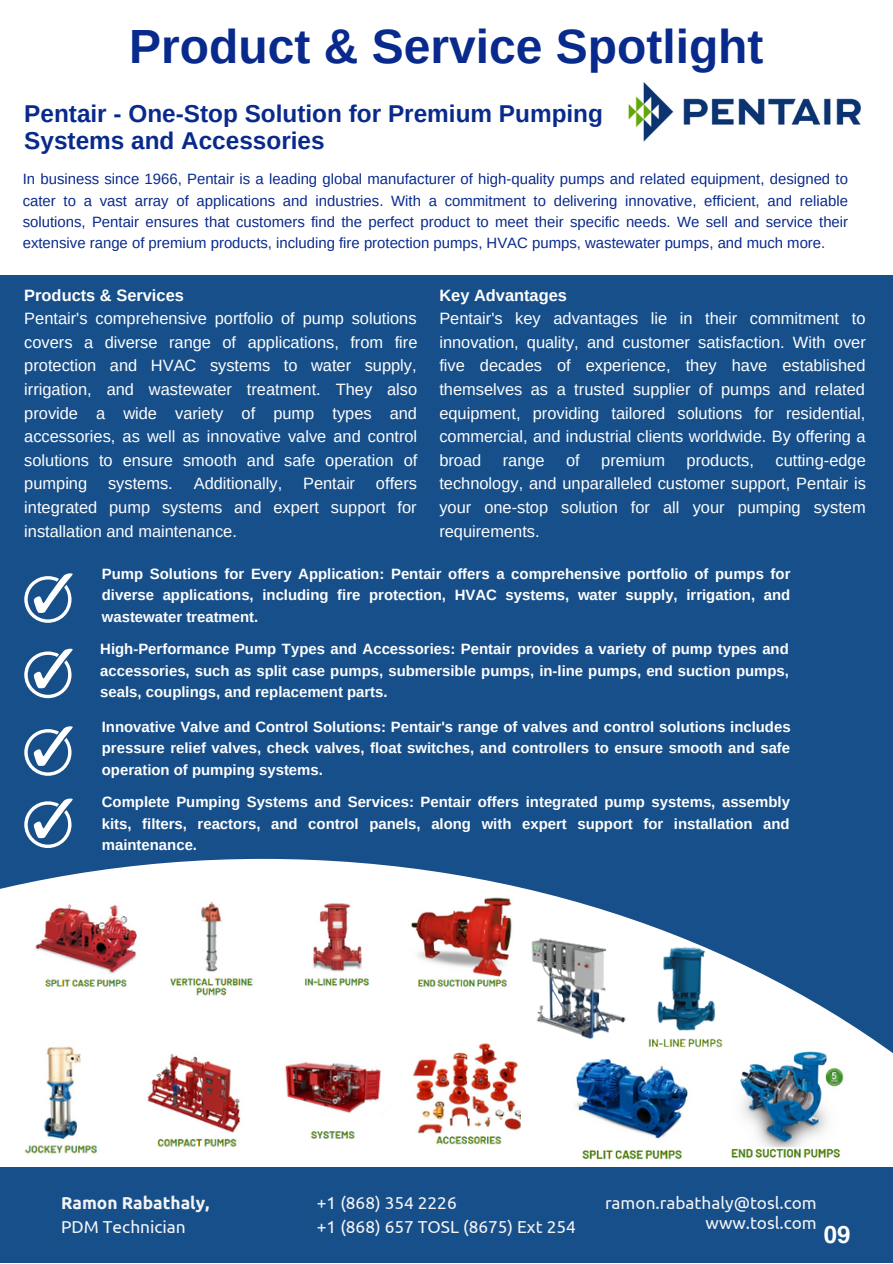
<style>
.page{position:relative;width:893px;height:1264px;background:#fff}
.page>*{position:absolute;margin:0;border:0;box-sizing:border-box;transform-origin:0 0}
.t1{font:700 48px "Arimo";color:#092a8d}
.t2{font:700 24.3px/27px "Arimo";color:#092a8d}
.t3{font:700 24px "Helvetica";color:#fff}
.t4{font:17.25px "Ubuntu";color:#f4f4f4}
.t5{font:700 17.25px "Ubuntu";color:#f4f4f4}
.t6{font:16.35px/23.5px "Arimo";color:#fff;text-align:justify}
.t7{font:700 16.35px "Arimo";color:#fff}
.t8{font:700 14.85px/21.3px "Arimo";color:#fff;text-align:justify}
.t9{font:14.85px/21.3px "Arimo";color:#092a8d;text-align:justify}
</style>
<div class="page">
<div style="left:0;top:275px;width:892px;height:987px;background:#174f8b"></div>
<svg style="left:0;top:858px;width:892px;height:309px;fill:#fff"></svg>
<img style="left:559px;top:1029px;width:291px;height:136px">
<img style="left:33px;top:893px;width:481px;height:105px">
<svg style="left:24px;top:573px;width:49px;height:50px"></svg>
<svg style="left:24px;top:648px;width:49px;height:50px"></svg>
<svg style="left:24px;top:726px;width:49px;height:49px"></svg>
<svg style="left:24px;top:798px;width:49px;height:50px"></svg>
<img style="left:23px;top:1035px;width:498px;height:122px">
<img style="left:637px;top:933px;width:99px;height:132px">
<img style="left:521px;top:922px;width:120px;height:125px">
<img style="left:628px;top:82px;width:233px;height:60px">
<p class="t1" style="left:129px;top:20px;width:636px">Product &amp; Service Spotlight</p>
<p class="t2" style="left:24px;top:100px;width:580px">Pentair - One-Stop Solution for Premium Pumping<br>Systems and Accessories</p>
<p class="t9" style="left:23px;top:168px;width:826px">In business since 1966, Pentair is a leading global manufacturer of high-quality pumps and related equipment, designed to cater to a vast array of applications and industries. With a commitment to delivering innovative, efficient, and reliable solutions, Pentair ensures that customers find the perfect product to meet their specific needs. We sell and service their extensive range of premium products, including fire protection pumps, HVAC pumps, wastewater pumps, and much more.</p>
<p class="t7" style="left:24px;top:286px;width:161px">Products &amp; Services</p>
<p class="t6" style="left:24px;top:307px;width:394px">Pentair's comprehensive portfolio of pump solutions covers a diverse range of applications, from fire protection and HVAC systems to water supply, irrigation, and wastewater treatment. They also provide a wide variety of pump types and accessories, as well as innovative valve and control solutions to ensure smooth and safe operation of pumping</p>
<p class="t7" style="left:439px;top:286px;width:129px">Key Advantages</p>
<p class="t6" style="left:439px;top:307px;width:428px">Pentair's key advantages lie in their commitment to innovation, quality, and customer satisfaction. With over five decades of experience, they have established themselves as a trusted supplier of pumps and related equipment, providing tailored solutions for residential, commercial, and industrial clients worldwide. By offering a broad</p>
<p class="t6" style="left:439px;top:448px;width:428px;text-indent:336px">cutting-edge technology, and unparalleled customer support, Pentair is your one-stop solution for all your pumping system requirements.</p>
<p class="t6" style="left:502px;top:448px;width:43px">range</p>
<p class="t6" style="left:566px;top:448px;width:15px">of</p>
<p class="t6" style="left:601px;top:448px;width:65px">premium</p>
<p class="t6" style="left:686px;top:448px;width:69px">products,</p>
<p class="t6" style="left:108px;top:472px;width:66px">systems.</p>
<p class="t6" style="left:194px;top:472px;width:90px">Additionally,</p>
<p class="t6" style="left:303px;top:472px;width:53px">Pentair</p>
<p class="t6" style="left:24px;top:472px;width:394px;text-indent:351px">offers integrated pump systems and expert support for installation and maintenance.</p>
<p class="t8" style="left:102px;top:563px;width:690px">Pump Solutions for Every Application: Pentair offers a comprehensive portfolio of pumps for diverse applications, including fire protection, HVAC systems, water supply, irrigation, and wastewater treatment.</p>
<p class="t8" style="left:100px;top:638px;width:690px">High-Performance Pump Types and Accessories: Pentair provides a variety of pump types and accessories, such as split case pumps, submersible pumps, in-line pumps, end suction pumps, seals, couplings, and replacement parts.</p>
<p class="t8" style="left:102px;top:716px;width:690px">Innovative Valve and Control Solutions: Pentair's range of valves and control solutions includes pressure relief valves, check valves, float switches, and controllers to ensure smooth and safe operation of pumping systems.</p>
<p class="t8" style="left:102px;top:791px;width:689px">Complete Pumping Systems and Services: Pentair offers integrated pump systems, assembly kits, filters, reactors, and control panels, along with expert support for installation and maintenance.</p>
<p class="t5" style="left:61px;top:1193px;width:150px">Ramon Rabathaly,</p>
<p class="t4" style="left:61px;top:1216px;width:126px">PDM Technician</p>
<p class="t4" style="left:317px;top:1192px;width:141px">+1 (868) 354 2226</p>
<p class="t4" style="left:317px;top:1216px;width:260px">+1 (868) 657 TOSL (8675) Ext 254</p>
<p class="t4" style="left:605px;top:1192px;width:213px">ramon.rabathaly@tosl.com</p>
<p class="t4" style="left:705px;top:1212px;width:113px">www.tosl.com</p>
<p class="t3" style="left:823px;top:1224px;width:28px">09</p>
</div>
